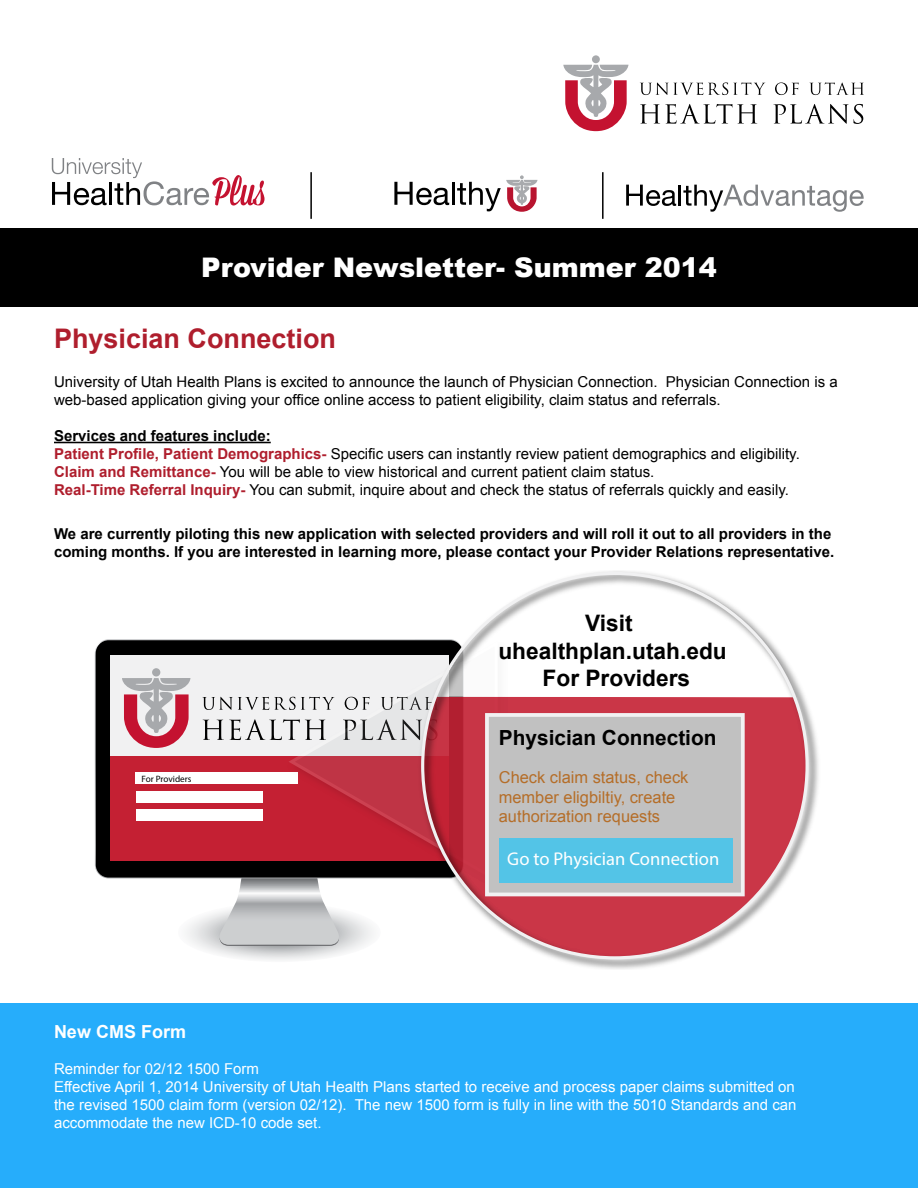
<style>
.page{position:relative;width:918px;height:1188px;background:#fff}
.page>*{position:absolute;margin:0;border:0;box-sizing:border-box;transform-origin:0 0}
.t1{font:900 27px "Arial";color:#fff}
.t2{font:700 27px "Arial";color:#af1e2d}
.t3{font:700 22.65px/27.3px "Arial";color:#000;text-align:center}
.t4{font:700 20.85px "Arial";color:#000}
.t5{font:18.45px "Myriad Pro";color:#fff}
.t6{font:700 18px "Arial";color:#fff}
.t7{font:16.35px/19.6px "Arial";color:#b56e29}
.t8{font:15px/18px "Arial";color:#000}
.t9{font:15px/18px "Arial";color:#fff}
.t10{font:700 15px/18px "Arial";color:#000}
.t11{font:9.15px "Myriad Pro";color:#000}
.s1{font-weight:700}
.s2{font-weight:700;color:#af1e2d}
</style>
<div class="page">
<div style="left:592px;top:55px;width:8px;height:8px;background:#a7a9ac;border-radius:50%"></div>
<svg style="left:563px;top:65px;width:65px;height:66px"></svg>
<svg style="left:640px;top:82px;width:125px;height:13px"></svg>
<svg style="left:775px;top:82px;width:24px;height:13px"></svg>
<svg style="left:809px;top:82px;width:55px;height:13px"></svg>
<svg style="left:640px;top:104px;width:117px;height:20px"></svg>
<svg style="left:773px;top:104px;width:90px;height:20px"></svg>
<div style="left:0;top:228px;width:918px;height:79px;background:#000"></div>
<svg style="left:178px;top:878px;width:195px;height:82px"></svg>
<div style="left:96px;top:640px;width:367px;height:238px;background:#000;border-radius:13px"></div>
<div style="left:110px;top:655px;width:339px;height:206px;background:#f1f1f2"></div>
<div style="left:152px;top:668px;width:8px;height:8px;background:#a7a9ac;border-radius:50%"></div>
<svg style="left:122px;top:678px;width:69px;height:70px"></svg>
<svg style="left:202px;top:697px;width:81px;height:13px"></svg>
<svg style="left:203px;top:719px;width:80px;height:21px"></svg>
<div style="left:110px;top:756px;width:339px;height:105px;background:#c42033"></div>
<div style="left:136px;top:772px;width:162px;height:12px;background:#fff"></div>
<div style="left:136px;top:792px;width:127px;height:11px;background:#fff"></div>
<div style="left:136px;top:809px;width:127px;height:11px;background:#fff"></div>
<img style="left:283px;top:639px;width:90px;height:257px">
<svg style="left:287px;top:639px;width:129px;height:246px"></svg>
<img style="left:416px;top:571px;width:403px;height:398px">
<hr style="left:54px;top:442px;width:217px;height:1px;background:#000">
<div style="left:0;top:1003px;width:918px;height:185px;background:#26adfb"></div>
<hr style="left:310px;top:172px;width:2px;height:47px;background:#000">
<hr style="left:602px;top:172px;width:2px;height:47px;background:#000">
<svg style="left:52px;top:158px;width:213px;height:48px"></svg>
<svg style="left:394px;top:182px;width:55px;height:23px"></svg>
<hr style="left:452px;top:182px;width:3px;height:23px;background:#000">
<svg style="left:457px;top:175px;width:80px;height:37px"></svg>
<svg style="left:626px;top:185px;width:50px;height:21px"></svg>
<hr style="left:679px;top:185px;width:2px;height:21px;background:#000">
<svg style="left:683px;top:185px;width:181px;height:27px"></svg>
<h1 class="t1" style="left:201px;top:248px;width:517px">Provider Newsletter- Summer 2014</h1>
<h1 class="t2" style="left:54px;top:320px;width:284px">Physician Connection</h1>
<p class="t8" style="left:54px;top:373px;width:785px">University of Utah Health Plans is excited to announce the launch of Physician Connection. Physician Connection is a web-based application giving your office online access to patient eligibility, claim status and referrals.</p>
<p class="t8" style="left:54px;top:427px;width:747px"><span class="s1">Services and features include:<br></span><span class="s2">Patient Profile, Patient Demographics-</span> Specific users can instantly review patient demographics and eligibility.<br><span class="s2">Claim and Remittance-</span> You will be able to view historical and current patient claim status.<br><span class="s2">Real-Time Referral Inquiry-</span> You can submit, inquire about and check the status of referrals quickly and easily.</p>
<p class="t10" style="left:54px;top:525px;width:782px">We are currently piloting this new application with selected providers and will roll it out to all providers in the coming months. If you are interested in learning more, please contact your Provider Relations representative.</p>
<p class="t11" style="left:142px;top:773px;width:51px">For Providers</p>
<h2 class="t3" style="left:498px;top:611px;width:230px">Visit uhealthplan.utah.edu<br>For Providers</h2>
<h3 class="t4" style="left:499px;top:724px;width:219px">Physician Connection</h3>
<p class="t7" style="left:499px;top:768px;width:191px">Check claim status, check member eligbiltiy, create authorization requests</p>
<p class="t5" style="left:507px;top:847px;width:214px">Go to Physician Connection</p>
<p class="t6" style="left:54px;top:1020px;width:134px">New CMS Form</p>
<p class="t9" style="left:54px;top:1060px;width:744px">Reminder for 02/12 1500 Form<br>Effective April 1, 2014 University of Utah Health Plans started to receive and process paper claims submitted on the revised 1500 claim form (version 02/12). The new 1500 form is fully in line with the 5010 Standards and can accommodate the new ICD-10 code set.</p>
</div>
